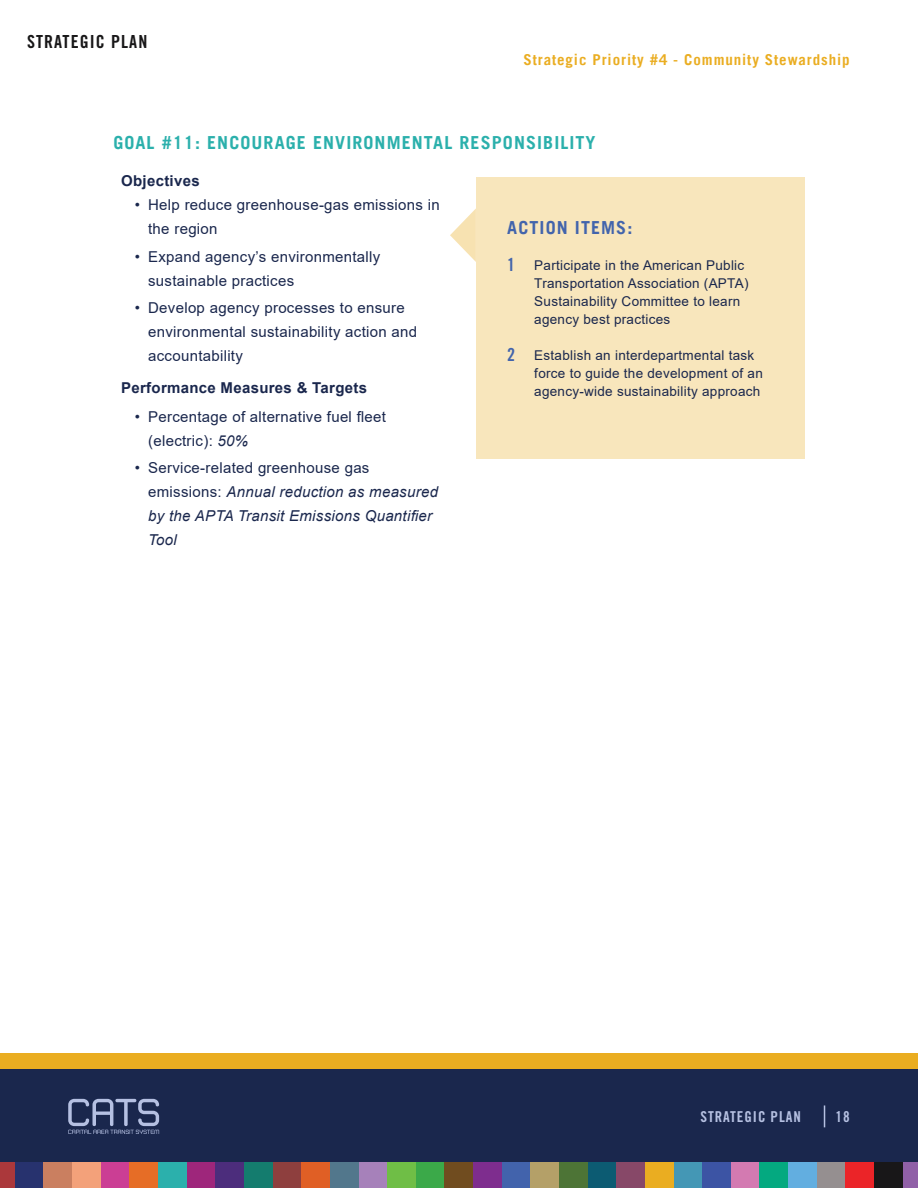
<style>
.page{position:relative;width:918px;height:1188px;background:#fff}
.page>*{position:absolute;margin:0;border:0;box-sizing:border-box;transform-origin:0 0}
.t1{font:700 18px "Trade Gothic LT";letter-spacing:.06em;color:#2bb0ac}
.t2{font:18px "Trade Gothic LT Std Bd Cn 20";letter-spacing:.06em;color:#181718}
.t3{font:700 18px "Trade Gothic LT";letter-spacing:.06em;color:#4264ac}
.t4{font:15px/24px "Arial";letter-spacing:.02em;color:#1a274d}
.t5{font:italic 15px/24px "Arial";letter-spacing:.02em;color:#1a274d}
.t6{font:700 15px "Trade Gothic LT";letter-spacing:.06em;color:#eaad21}
.t7{font:700 15px "Arial";letter-spacing:.02em;color:#1a274d}
.t8{font:15px "Trade Gothic LT Std Bd Cn 20";letter-spacing:.06em;color:#b6c1e2}
.t9{font:13.5px/18px "Arial";letter-spacing:.02em;color:#1a274d}
.s1{font-style:italic}
.s2{font-style:normal}
.s3{font-family:"Trade Gothic LT Std Bd Cn 20";font-size:18px;color:#4264ac}
</style>
<div class="page">
<div style="left:15px;top:1100px;width:29px;height:88px;background:#27326e"></div>
<div style="left:0;top:1100px;width:15px;height:88px;background:#ab383b"></div>
<div style="left:44px;top:1100px;width:28px;height:88px;background:#ca7f60"></div>
<div style="left:72px;top:1100px;width:29px;height:88px;background:#f3a17a"></div>
<div style="left:101px;top:1100px;width:29px;height:88px;background:#cb3e94"></div>
<div style="left:130px;top:1100px;width:28px;height:88px;background:#e66d26"></div>
<div style="left:158px;top:1100px;width:29px;height:88px;background:#2bb0ac"></div>
<div style="left:187px;top:1100px;width:29px;height:88px;background:#9e267b"></div>
<div style="left:216px;top:1100px;width:28px;height:88px;background:#4c2d7c"></div>
<div style="left:244px;top:1100px;width:29px;height:88px;background:#147c6e"></div>
<div style="left:273px;top:1100px;width:28px;height:88px;background:#8e3f3e"></div>
<div style="left:301px;top:1100px;width:29px;height:88px;background:#e05f25"></div>
<div style="left:330px;top:1100px;width:29px;height:88px;background:#52778c"></div>
<div style="left:359px;top:1100px;width:28px;height:88px;background:#a681ba"></div>
<div style="left:387px;top:1100px;width:29px;height:88px;background:#6fbe46"></div>
<div style="left:416px;top:1100px;width:29px;height:88px;background:#3ba949"></div>
<div style="left:445px;top:1100px;width:28px;height:88px;background:#704c1f"></div>
<div style="left:473px;top:1100px;width:29px;height:88px;background:#7e2d8e"></div>
<div style="left:502px;top:1100px;width:29px;height:88px;background:#4263ac"></div>
<div style="left:531px;top:1100px;width:28px;height:88px;background:#b4a068"></div>
<div style="left:559px;top:1100px;width:29px;height:88px;background:#4d7436"></div>
<div style="left:588px;top:1100px;width:28px;height:88px;background:#0c5b72"></div>
<div style="left:616px;top:1100px;width:29px;height:88px;background:#874868"></div>
<div style="left:645px;top:1100px;width:29px;height:88px;background:#eaad21"></div>
<div style="left:674px;top:1100px;width:28px;height:88px;background:#4497b5"></div>
<div style="left:702px;top:1100px;width:29px;height:88px;background:#3c54a4"></div>
<div style="left:731px;top:1100px;width:29px;height:88px;background:#d37ab1"></div>
<div style="left:760px;top:1100px;width:28px;height:88px;background:#04a980"></div>
<div style="left:788px;top:1100px;width:29px;height:88px;background:#62aee0"></div>
<div style="left:817px;top:1100px;width:29px;height:88px;background:#958f90"></div>
<div style="left:846px;top:1100px;width:28px;height:88px;background:#eb2428"></div>
<div style="left:874px;top:1100px;width:29px;height:88px;background:#181718"></div>
<div style="left:903px;top:1100px;width:15px;height:88px;background:#9060a7"></div>
<div style="left:0;top:1061px;width:918px;height:101px;background:#1a274d"></div>
<div style="left:0;top:1053px;width:918px;height:16px;background:#eaad21"></div>
<svg style="left:68px;top:1099px;width:91px;height:35px"></svg>
<svg style="left:824px;top:1105px;width:1px;height:22px"></svg>
<div style="left:476px;top:177px;width:328px;height:282px;background:#f8e6bc"></div>
<svg style="left:450px;top:208px;width:26px;height:54px"></svg>
<p class="t2" style="left:27px;top:30px;width:122px">STRATEGIC PLAN</p>
<p class="t6" style="left:523px;top:50px;width:328px">Strategic Priority #4 - Community Stewardship</p>
<p class="t1" style="left:113px;top:132px;width:484px">GOAL #11: ENCOURAGE ENVIRONMENTAL RESPONSIBILITY</p>
<p class="t7" style="left:121px;top:170px;width:80px">Objectives</p>
<p class="t4" style="left:148px;top:193px;width:293px;text-indent:-14px">• Help reduce greenhouse-gas emissions in the region</p>
<p class="t4" style="left:148px;top:244px;width:234px;text-indent:-14px">• Expand agency’s environmentally sustainable practices</p>
<p class="t4" style="left:148px;top:296px;width:271px;text-indent:-14px">• Develop agency processes to ensure environmental sustainability action and accountability</p>
<p class="t7" style="left:121px;top:377px;width:247px">Performance Measures &amp; Targets</p>
<p class="t4" style="left:148px;top:404px;width:239px;text-indent:-14px">• Percentage of alternative fuel fleet (electric): <span class="s1">50%</span></p>
<p class="t5" style="left:148px;top:456px;width:291px;text-indent:-14px"><span class="s2">• Service-related greenhouse gas emissions:</span> Annual reduction as measured by the APTA Transit Emissions Quantifier<br>Tool</p>
<p class="t3" style="left:507px;top:216px;width:127px">ACTION ITEMS:</p>
<p class="t9" style="left:534px;top:256px;width:216px;text-indent:-27px"><span class="s3">1</span> Participate in the American Public<br>Transportation Association (APTA)<br>Sustainability Committee to learn agency best practices</p>
<p class="t9" style="left:534px;top:346px;width:230px;text-indent:-27px"><span class="s3">2</span> Establish an interdepartmental task force to guide the development of an agency-wide sustainability approach</p>
<p class="t8" style="left:701px;top:1107px;width:102px">STRATEGIC PLAN</p>
<p class="t8" style="left:836px;top:1107px;width:16px">18</p>
</div>
